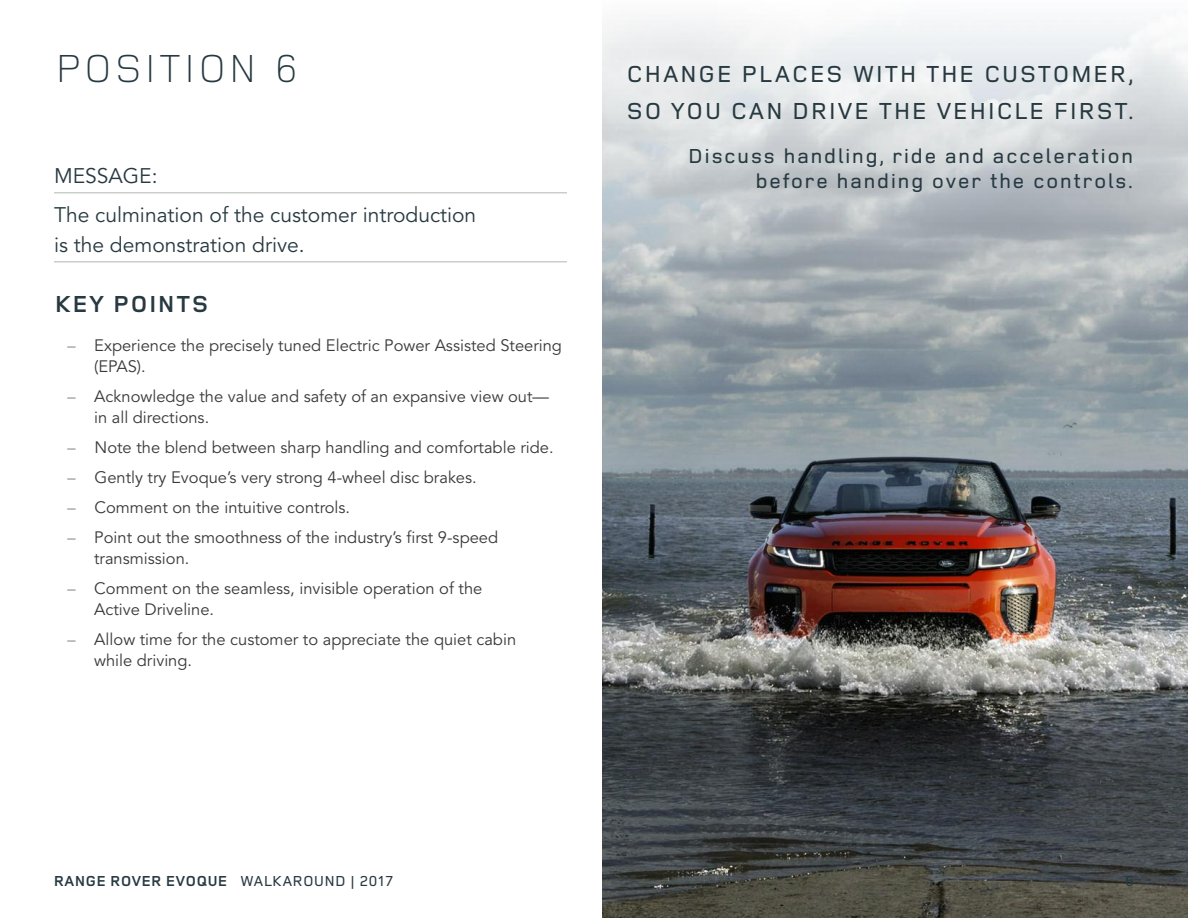
<style>
.page{position:relative;width:1188px;height:918px;background:#fff}
.page>*{position:absolute;margin:0;border:0;box-sizing:border-box;transform-origin:0 0}
.t1{font:300 40.5px "Land Rover Wide";color:#273941}
.t2{font:500 24px/37px "Land Rover Wide";color:#273941}
.t3{font:700 24px "Land Rover Wide";color:#273941}
.t4{font:21px/39px "Avenir";color:#273941}
.t5{font:500 21px/25.2px "Land Rover Wide";color:#273941;text-align:right}
.t6{font:16.5px/21px "Avenir";color:#39383a}
.t7{font:700 15px "Land Rover OT4";letter-spacing:.05em;color:#273941}
.t8{font:500 15px "Land Rover OT4";color:#273941}
.s1{color:#8c908c}
.s2{font-weight:500}
</style>
<div class="page">
<img style="left:602px;top:374px;width:586px;height:544px">
<hr style="left:54px;top:192px;width:513px;height:2px;background:#cacec8">
<hr style="left:54px;top:261px;width:513px;height:1px;background:#cacec8">
<h1 class="t1" style="left:54px;top:45px;width:247px">POSITION 6</h1>
<h2 class="t2" style="left:626px;top:56px;width:511px">CHANGE PLACES WITH THE CUSTOMER,<br>SO YOU CAN DRIVE THE VEHICLE FIRST.</h2>
<p class="t5" style="left:688px;top:143px;width:448px">Discuss handling, ride and acceleration before handing over the controls.</p>
<p class="t4" style="left:54px;top:157px;width:424px">MESSAGE:<br>The culmination of the customer introduction</p>
<p class="t4" style="left:54px;top:226px;width:252px">is the demonstration drive.</p>
<h2 class="t3" style="left:54px;top:290px;width:157px">KEY POINTS</h2>
<p class="t6" style="left:94px;top:335px;width:469px;text-indent:-27px"><span class="s1">–</span> Experience the precisely tuned Electric Power Assisted Steering (EPAS).</p>
<p class="t6" style="left:94px;top:386px;width:456px;text-indent:-27px"><span class="s1">–</span> Acknowledge the value and safety of an expansive view out— in all directions.</p>
<p class="t6" style="left:68px;top:437px;width:488px"><span class="s1">–</span> Note the blend between sharp handling and comfortable ride.</p>
<p class="t6" style="left:68px;top:467px;width:411px"><span class="s1">–</span> Gently try Evoque’s very strong 4-wheel disc brakes.</p>
<p class="t6" style="left:68px;top:497px;width:284px"><span class="s1">–</span> Comment on the intuitive controls.</p>
<p class="t6" style="left:94px;top:527px;width:406px;text-indent:-27px"><span class="s1">–</span> Point out the smoothness of the industry’s first 9-speed transmission.</p>
<p class="t6" style="left:94px;top:578px;width:390px;text-indent:-27px"><span class="s1">–</span> Comment on the seamless, invisible operation of the<br>Active Driveline.</p>
<p class="t6" style="left:94px;top:629px;width:424px;text-indent:-27px"><span class="s1">–</span> Allow time for the customer to appreciate the quiet cabin while driving.</p>
<p class="t7" style="left:54px;top:870px;width:340px">RANGE ROVER EVOQUE <span class="s2">WALKAROUND | 2017</span></p>
<p class="t8" style="left:1126px;top:875px;width:10px">6</p>
</div>
